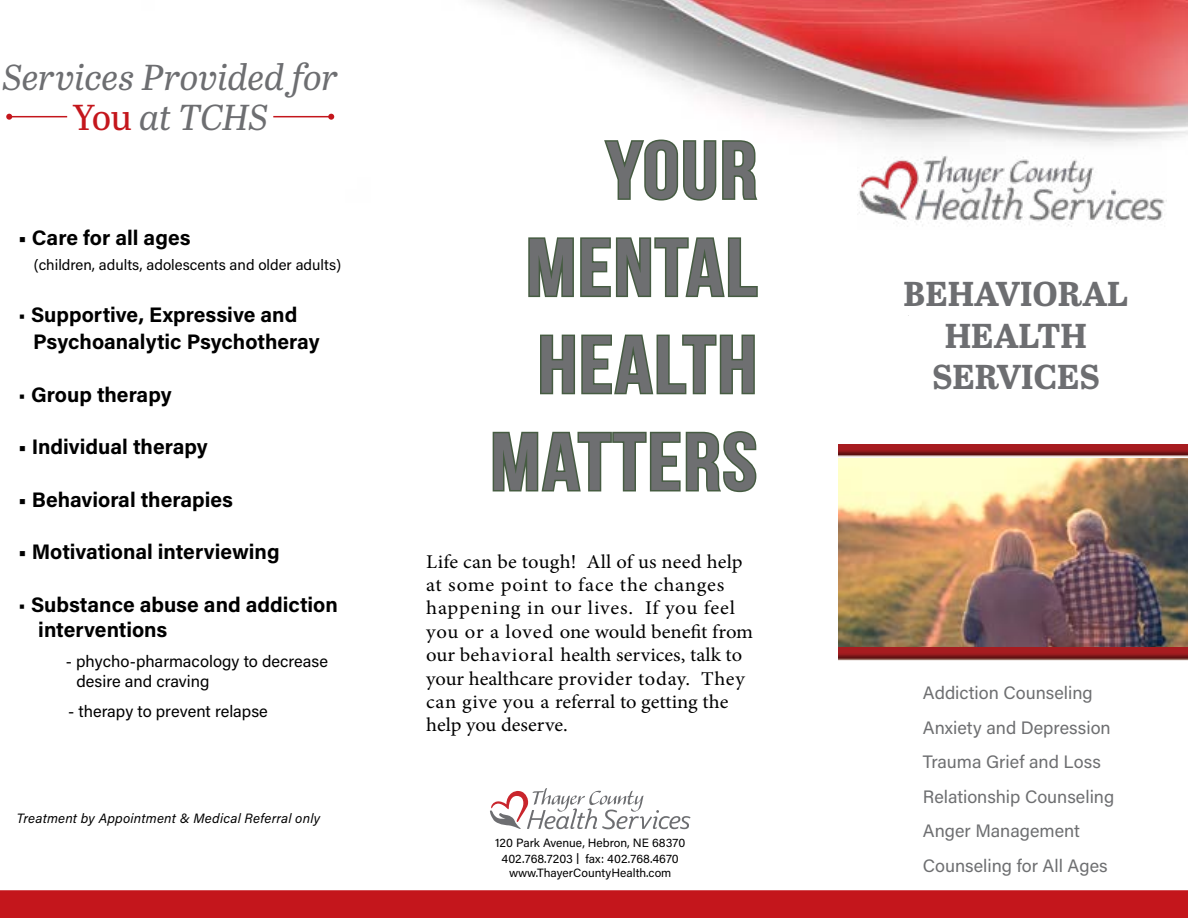
<style>
.page{position:relative;width:1188px;height:918px;background:#fff}
.page>*{position:absolute;margin:0;border:0;box-sizing:border-box;transform-origin:0 0}
.t1{font:81px/97.2px "Bebas Neue";letter-spacing:.02em;color:#6e6f71;text-align:right;scale:1.14 1}
.t2{font:italic 36px/40.5px "Abril Text";letter-spacing:-.01em;color:#6d6e71;text-align:center}
.t3{font:700 34.5px/41.4px "Abril Text";color:#6d6e71;text-align:center}
.t4{font:700 21px/27px "Acumin Pro";color:#000}
.t5{font:19.5px/23.4px "Minion Pro";letter-spacing:.015em;color:#000;scale:1.05 1}
.t6{font:18px/34.5px "Acumin Pro";color:#6e6f71}
.t7{font:16.5px/19.8px "Acumin Pro";color:#000}
.t8{font:15px "Acumin Pro";color:#000}
.t9{font:italic 13.5px "Acumin Pro";letter-spacing:.015em;color:#000}
.t10{font:12.3px "Acumin Pro";letter-spacing:.005em;color:#000}
.t11{font:12px "Acumin Pro";color:#000}
.s1{font-style:normal;color:#c4161c}
.s2{font-weight:400}
.s3{font-size:12.3px}
.s4{font-size:15.6px}
.s5{font-size:12px}
</style>
<div class="page">
<img style="left:8px;top:0;width:1180px;height:830px">
<img style="left:839px;top:457px;width:349px;height:203px">
<img style="left:818px;top:386px;width:1px;height:53px">
<img style="left:839px;top:445px;width:349px;height:12px">
<hr style="left:273px;top:116px;width:58px;height:1px;background:#c4161c">
<svg style="left:328px;top:114px;width:6px;height:6px"></svg>
<hr style="left:9px;top:116px;width:58px;height:1px;background:#c4161c">
<svg style="left:6px;top:114px;width:6px;height:6px"></svg>
<svg style="left:490px;top:788px;width:201px;height:41px"></svg>
<div style="left:0;top:890px;width:1188px;height:28px;background:#c4161c"></div>
<img style="left:858px;top:144px;width:309px;height:85px">
<svg style="left:602px;top:138px;width:157px;height:64px"></svg>
<svg style="left:527px;top:235px;width:232px;height:64px"></svg>
<svg style="left:539px;top:333px;width:217px;height:63px"></svg>
<svg style="left:491px;top:430px;width:267px;height:64px"></svg>
<h2 class="t2" style="left:3px;top:55px;width:337px">Services Provided for<br><span class="s1">You</span> at TCHS</h2>
<p class="t4" style="left:18px;top:223px;width:174px">• Care for all ages</p>
<p class="t8" style="left:34px;top:254px;width:309px">(children, adults, adolescents and older adults)</p>
<p class="t4" style="left:33px;top:301px;width:288px;text-indent:-15px"><span class="s2">•</span> Supportive, Expressive and<br>Psychoanalytic Psychotheray</p>
<p class="t4" style="left:18px;top:380px;width:155px"><span class="s2">•</span> Group therapy</p>
<p class="t4" style="left:18px;top:433px;width:191px">• Individual therapy</p>
<p class="t4" style="left:18px;top:485px;width:216px">• Behavioral therapies</p>
<p class="t4" style="left:18px;top:538px;width:263px">• Motivational interviewing</p>
<p class="t4" style="left:38px;top:591px;width:301px;line-height:25.2px;text-indent:-20px"><span class="s2">•</span> Substance abuse and addiction interventions</p>
<p class="t7" style="left:76px;top:651px;width:253px;text-indent:-11px">- phycho-pharmacology to decrease desire and craving</p>
<p class="t7" style="left:68px;top:700px;width:201px">- therapy to prevent relapse</p>
<p class="t9" style="left:17px;top:809px;width:305px">Treatment by Appointment &amp; Medical Referral only</p>
<h1 class="t1" style="left:491px;top:121px;width:235px">YOUR<br>MENTAL<br>HEALTH<br>MATTERS</h1>
<p class="t5" style="left:426px;top:550px;width:313px">Life can be tough! All of us need help at some point to face the changes happening in our lives. If you feel you or a loved one would benefit from our behavioral health services, talk to your healthcare provider today. They can give you a referral to getting the help you deserve.</p>
<p class="t11" style="left:495px;top:835px;width:192px"><span class="s3">120</span> Park Avenue, Hebron, NE <span class="s3">68370</span></p>
<p class="t10" style="left:502px;top:850px;width:179px">402.768.7203 <span class="s4">I</span> <span class="s5">fax:</span> 402.768.4670</p>
<p class="t11" style="left:509px;top:865px;width:164px">www.ThayerCountyHealth.com</p>
<h3 class="t3" style="left:903px;top:272px;width:227px">BEHAVIORAL<br>HEALTH<br>SERVICES</h3>
<p class="t6" style="left:923px;top:675px;width:193px">Addiction Counseling<br>Anxiety and Depression<br>Trauma Grief and Loss<br>Relationship Counseling<br>Anger Management<br>Counseling for All Ages</p>
</div>
